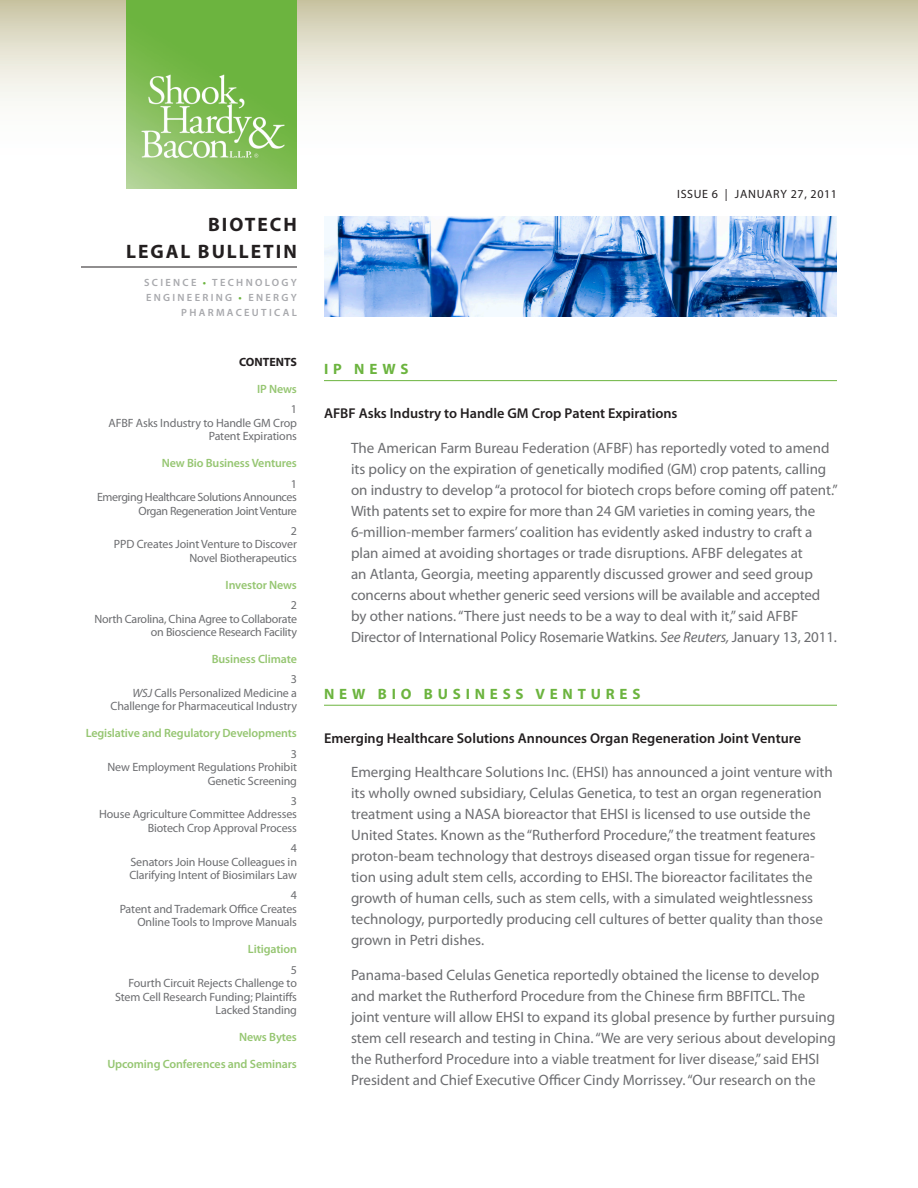
<style>
.page{position:relative;width:918px;height:1188px;background:#fff}
.page>*{position:absolute;margin:0;border:0;box-sizing:border-box;transform-origin:0 0}
.t1{font:700 19.5px/27px "Myriad Pro";letter-spacing:.1em;color:#231f20;text-align:right}
.Body{font:15px/21px "Myriad Pro";color:#6c6d70}
.Head{font:700 15px "Myriad Pro";letter-spacing:.32em;color:#6cb43f}
.Subhead{font:600 14.25px "Myriad Pro";color:#231f20}
.TOC-Subhead{font:12px/13.5px "Myriad Pro";letter-spacing:-.01em;color:#6c6d70;text-align:right}
.TOC-Head{font:600 12px "Myriad Pro";letter-spacing:-.01em;color:#96c672}
.TOC-Subhead-2{font:12px/13.5px "Myriad Pro";letter-spacing:-.03em;color:#6c6d70;text-align:right}
.t2{font:12px "Myriad Pro";letter-spacing:.05em;color:#231f20}
.t3{font:700 12px "Myriad Pro";color:#231f20}
.t4{font:600 10.5px/15px "Myriad Pro";letter-spacing:.22em;color:#a8a9ad;text-align:right}
.s1{color:#6cb43f}
.s2{font-style:italic}
</style>
<div class="page">
<svg style="left:0;top:0;width:918px;height:101px;background:#e4e1d0"></svg>
<hr style="left:81px;top:267px;width:216px;height:1px;background:#231f20">
<img style="left:126px;top:0;width:171px;height:189px">
<hr style="left:324px;top:380px;width:513px;height:1px;background:#6cb43f">
<hr style="left:324px;top:705px;width:513px;height:1px;background:#6cb43f">
<img style="left:324px;top:216px;width:513px;height:100px">
<p class="t1" style="left:126px;top:210px;width:172px">BIOTECH<br>LEGAL BULLETIN</p>
<p class="t4" style="left:144px;top:275px;width:154px">SCIENCE <span class="s1">•</span> TECHNOLOGY<br>ENGINEERING <span class="s1">•</span> ENERGY<br>PHARMACEUTICAL</p>
<p class="t3" style="left:239px;top:354px;width:59px">CONTENTS</p>
<p class="TOC-Head" style="left:257px;top:381px;width:41px">IP News</p>
<p class="TOC-Subhead" style="left:108px;top:402px;width:190px">1<br>AFBF Asks Industry to Handle GM Crop<br>Patent Expirations</p>
<p class="TOC-Head" style="left:162px;top:456px;width:137px">New Bio Business Ventures</p>
<p class="TOC-Subhead-2" style="left:97px;top:477px;width:201px">1<br>Emerging Healthcare Solutions Announces<br>Organ Regeneration Joint Venture</p>
<p class="TOC-Subhead" style="left:114px;top:524px;width:185px">2<br>PPD Creates Joint Venture to Discover<br>Novel Biotherapeutics</p>
<p class="TOC-Head" style="left:226px;top:577px;width:73px">Investor News</p>
<p class="TOC-Subhead" style="left:94px;top:598px;width:204px">2<br>North Carolina, China Agree to Collaborate on Bioscience Research Facility</p>
<p class="TOC-Head" style="left:212px;top:651px;width:87px">Business Climate</p>
<p class="TOC-Subhead" style="left:111px;top:672px;width:188px">3<br><span class="s2">WSJ</span> Calls Personalized Medicine a<br>Challenge for Pharmaceutical Industry</p>
<p class="TOC-Head" style="left:86px;top:726px;width:213px">Legislative and Regulatory Developments</p>
<p class="TOC-Subhead" style="left:108px;top:747px;width:191px">3<br>New Employment Regulations Prohibit<br>Genetic Screening</p>
<p class="TOC-Subhead" style="left:99px;top:794px;width:199px">3<br>House Agriculture Committee Addresses<br>Biotech Crop Approval Process</p>
<p class="TOC-Subhead" style="left:129px;top:841px;width:169px;text-align:justify;text-indent:161px">4<br>Senators Join House Colleagues in Clarifying Intent of Biosimilars Law</p>
<p class="TOC-Subhead" style="left:120px;top:888px;width:179px">4<br>Patent and Trademark Office Creates<br>Online Tools to Improve Manuals</p>
<p class="TOC-Head" style="left:248px;top:942px;width:51px">Litigation</p>
<p class="TOC-Subhead" style="left:115px;top:963px;width:183px">5<br>Fourth Circuit Rejects Challenge to<br>Stem Cell Research Funding; Plaintiffs<br>Lacked Standing</p>
<p class="TOC-Head" style="left:239px;top:1029px;width:59px">News Bytes</p>
<p class="TOC-Head" style="left:107px;top:1056px;width:191px">Upcoming Conferences and Seminars</p>
<p class="t2" style="left:677px;top:187px;width:161px">ISSUE 6 | JANUARY 27, 2011</p>
<p class="Head" style="left:324px;top:359px;width:86px">IP NEWS</p>
<p class="Subhead" style="left:324px;top:404px;width:355px">AFBF Asks Industry to Handle GM Crop Patent Expirations</p>
<p class="Body" style="left:351px;top:437px;width:488px">The American Farm Bureau Federation (AFBF) has reportedly voted to amend its policy on the expiration of genetically modified (GM) crop patents, calling on industry to develop “a protocol for biotech crops before coming off patent.” With patents set to expire for more than 24 GM varieties in coming years, the 6-million-member farmers’ coalition has evidently asked industry to craft a plan aimed at avoiding shortages or trade disruptions. AFBF delegates at<br>an Atlanta, Georgia, meeting apparently discussed grower and seed group concerns about whether generic seed versions will be available and accepted by other nations. “There just needs to be a way to deal with it,” said AFBF Director of International Policy Rosemarie Watkins. <span class="s2">See Reuters,</span> January 13, 2011.</p>
<p class="Head" style="left:324px;top:684px;width:318px">NEW BIO BUSINESS VENTURES</p>
<p class="Subhead" style="left:324px;top:729px;width:479px">Emerging Healthcare Solutions Announces Organ Regeneration Joint Venture</p>
<p class="Body" style="left:351px;top:762px;width:483px">Emerging Healthcare Solutions Inc. (EHSI) has announced a joint venture with its wholly owned subsidiary, Celulas Genetica, to test an organ regeneration treatment using a NASA bioreactor that EHSI is licensed to use outside the United States. Known as the “Rutherford Procedure,” the treatment features proton-beam technology that destroys diseased organ tissue for regenera&shy;tion using adult stem cells, according to EHSI. The bioreactor facilitates the growth of human cells, such as stem cells, with a simulated weightlessness technology, purportedly producing cell cultures of better quality than those grown in Petri dishes.</p>
<p class="Body" style="left:351px;top:964px;width:486px">Panama-based Celulas Genetica reportedly obtained the license to develop and market the Rutherford Procedure from the Chinese firm BBFITCL. The joint venture will allow EHSI to expand its global presence by further pursuing stem cell research and testing in China. “We are very serious about developing the Rutherford Procedure into a viable treatment for liver disease,” said EHSI President and Chief Executive Officer Cindy Morrissey. “Our research on the</p>
</div>
